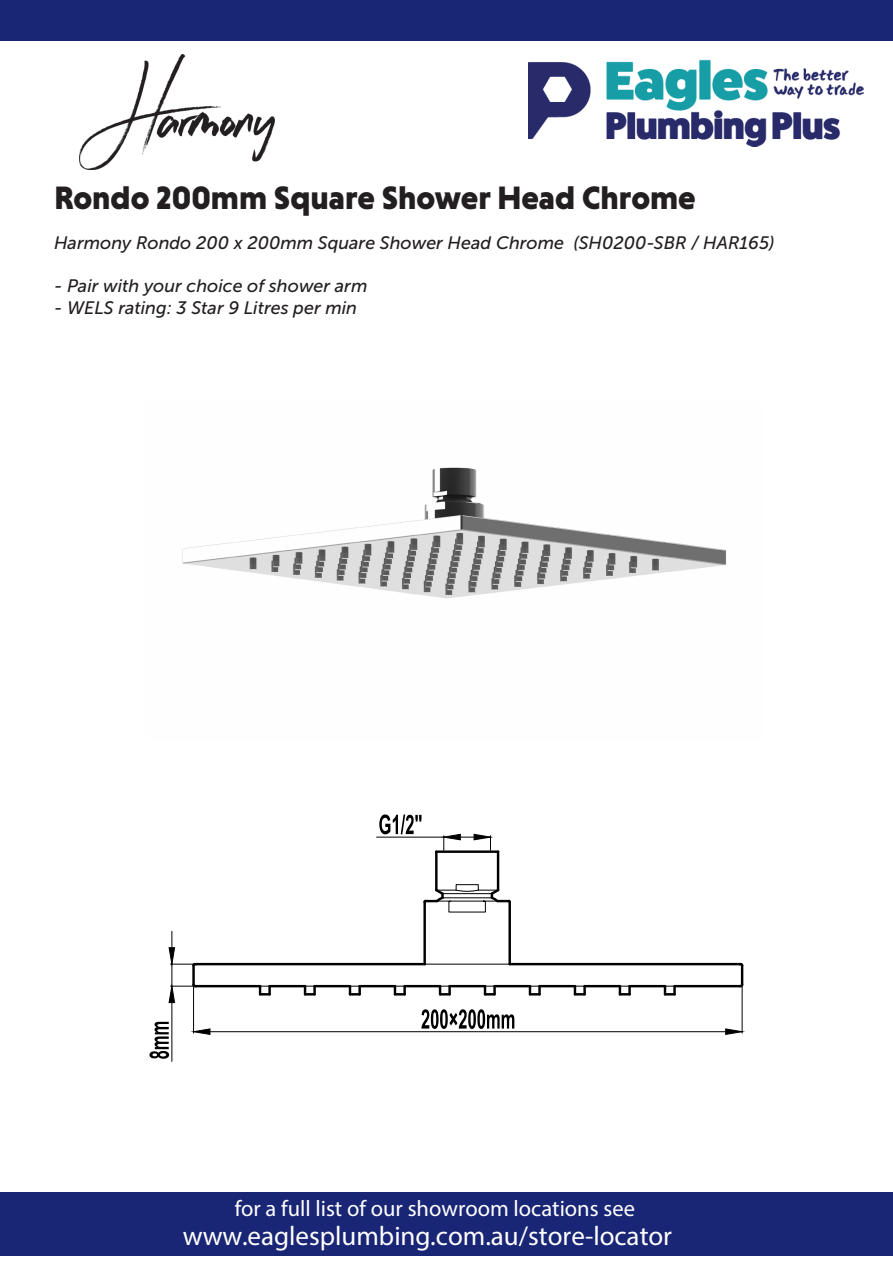
<style>
.page{position:relative;width:893px;height:1263px;background:#fff}
.page>*{position:absolute;margin:0;border:0;box-sizing:border-box;transform-origin:0 0}
.t1{font:900 33px "Niveau Grotesk";color:#231f20}
.t2{font:27px "Myriad Pro";color:#fff}
.t3{font:22.5px "Myriad Pro";color:#fff}
.t4{font:italic 18px "Museo Sans 500";color:#231f20}
</style>
<div class="page">
<div style="left:0;top:0;width:893px;height:40px;background:#192575"></div>
<img style="left:528px;top:59px;width:335px;height:87px">
<div style="left:0;top:1192px;width:893px;height:63px;background:#192575"></div>
<img style="left:79px;top:54px;width:195px;height:115px">
<img style="left:182px;top:467px;width:544px;height:132px">
<hr style="left:192px;top:965px;width:3px;height:20px;background:#000">
<svg style="left:738px;top:982px;width:4px;height:6px"></svg>
<svg style="left:738px;top:962px;width:5px;height:6px"></svg>
<hr style="left:741px;top:965px;width:2px;height:20px;background:#000">
<svg style="left:191px;top:962px;width:6px;height:6px"></svg>
<hr style="left:423px;top:902px;width:3px;height:62px;background:#000">
<hr style="left:508px;top:902px;width:3px;height:62px;background:#000">
<hr style="left:435px;top:852px;width:3px;height:38px;background:#000">
<hr style="left:497px;top:852px;width:2px;height:38px;background:#000">
<hr style="left:436px;top:850px;width:62px;height:3px;background:#000">
<svg style="left:423px;top:884px;width:88px;height:29px"></svg>
<hr style="left:442px;top:893px;width:50px;height:1px;background:#000">
<hr style="left:196px;top:963px;width:229px;height:2px;background:#000">
<hr style="left:425px;top:964px;width:85px;height:1px;background:#000">
<hr style="left:510px;top:963px;width:229px;height:2px;background:#000">
<hr style="left:196px;top:985px;width:64px;height:2px;background:#000">
<svg style="left:259px;top:986px;width:12px;height:9px"></svg>
<hr style="left:270px;top:985px;width:35px;height:2px;background:#000">
<svg style="left:304px;top:986px;width:12px;height:9px"></svg>
<hr style="left:315px;top:985px;width:35px;height:2px;background:#000">
<svg style="left:349px;top:986px;width:12px;height:9px"></svg>
<hr style="left:360px;top:985px;width:35px;height:2px;background:#000">
<svg style="left:394px;top:986px;width:12px;height:9px"></svg>
<hr style="left:405px;top:985px;width:35px;height:2px;background:#000">
<svg style="left:439px;top:986px;width:12px;height:9px"></svg>
<hr style="left:450px;top:985px;width:35px;height:2px;background:#000">
<svg style="left:484px;top:986px;width:12px;height:9px"></svg>
<hr style="left:495px;top:985px;width:35px;height:2px;background:#000">
<svg style="left:529px;top:986px;width:12px;height:9px"></svg>
<hr style="left:539px;top:985px;width:36px;height:2px;background:#000">
<svg style="left:574px;top:986px;width:12px;height:9px"></svg>
<hr style="left:585px;top:985px;width:35px;height:2px;background:#000">
<svg style="left:619px;top:986px;width:12px;height:9px"></svg>
<hr style="left:630px;top:985px;width:35px;height:2px;background:#000">
<svg style="left:664px;top:986px;width:12px;height:9px"></svg>
<hr style="left:675px;top:985px;width:64px;height:2px;background:#000">
<hr style="left:377px;top:837px;width:67px;height:1px;background:#000">
<svg style="left:443px;top:833px;width:48px;height:17px"></svg>
<svg style="left:379px;top:814px;width:42px;height:20px"></svg>
<hr style="left:193px;top:976px;width:1px;height:57px;background:#000">
<hr style="left:742px;top:976px;width:1px;height:57px;background:#000">
<hr style="left:210px;top:1031px;width:516px;height:1px;background:#000">
<svg style="left:193px;top:1028px;width:18px;height:7px"></svg>
<svg style="left:725px;top:1028px;width:18px;height:7px"></svg>
<svg style="left:421px;top:1009px;width:93px;height:20px"></svg>
<hr style="left:170px;top:986px;width:57px;height:1px;background:#000">
<hr style="left:170px;top:964px;width:57px;height:1px;background:#000">
<hr style="left:172px;top:1002px;width:1px;height:59px;background:#000">
<svg style="left:168px;top:931px;width:7px;height:72px"></svg>
<svg style="left:150px;top:1022px;width:19px;height:37px"></svg>
<p class="t1" style="left:54px;top:179px;width:643px">Rondo 200mm Square Shower Head Chrome</p>
<p class="t4" style="left:54px;top:233px;width:722px">Harmony Rondo 200 x 200mm Square Shower Head Chrome (SH0200-SBR / HAR165)</p>
<p class="t4" style="left:54px;top:276px;width:315px">- Pair with your choice of shower arm</p>
<p class="t4" style="left:54px;top:298px;width:305px">- WELS rating: 3 Star 9 Litres per min</p>
<p class="t3" style="left:235px;top:1194px;width:402px">for a full list of our showroom locations see</p>
<h2 class="t2" style="left:183px;top:1219px;width:491px">www.eaglesplumbing.com.au/store-locator</h2>
</div>
